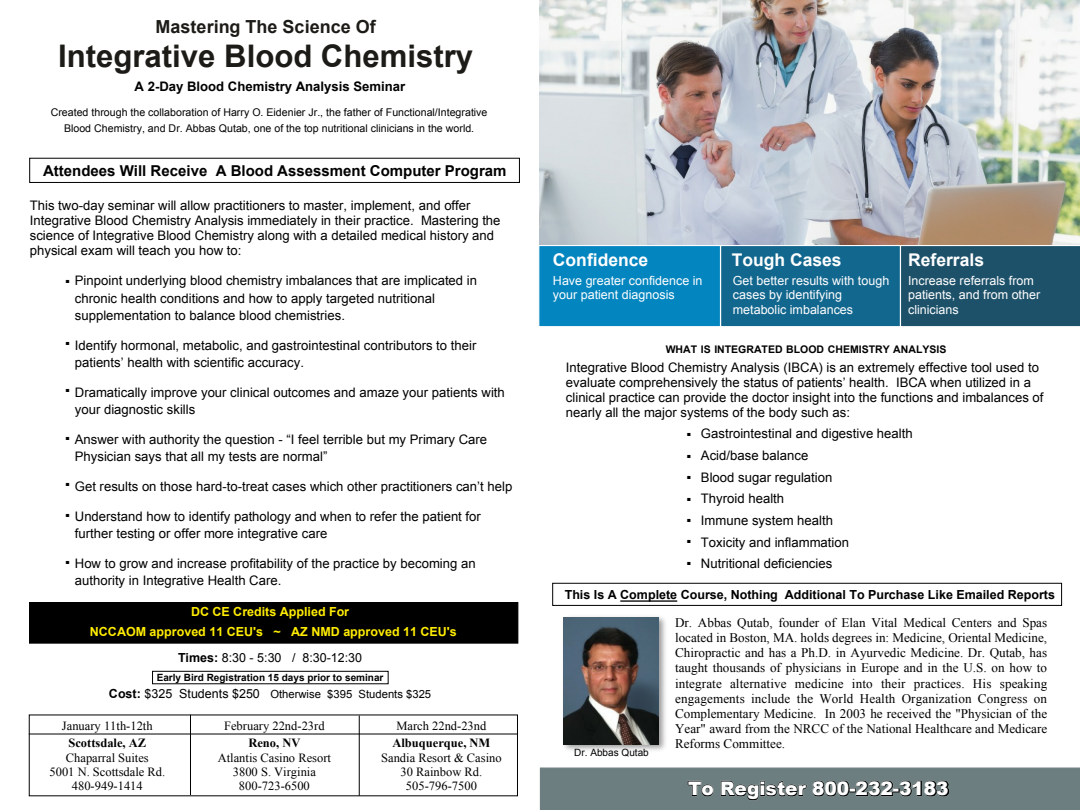
<style>
.page{position:relative;width:1080px;height:810px;background:#fff}
.page>*{position:absolute;margin:0;border:0;box-sizing:border-box;transform-origin:0 0}
.t1{font:700 31.12px "Arial";color:#1c1b17}
.t2{font:900 18.62px "Arial";color:#fff}
.t3{font:700 18px "Arial";color:#1c1b17}
.t4{font:700 17.5px "Arial";color:#fefefe}
.t5{font:700 15px "Arial";color:#000}
.t6{font:13.12px/17.2px "Arial";color:#000}
.t7{font:13.12px/15.1px "Times New Roman";color:#000;text-align:justify}
.t8{font:700 13.12px "Arial";color:#000}
.t9{font:12.5px/14.4px "Times New Roman";color:#000;text-align:center}
.t10{font:12.5px/14.4px "Arial";color:#fefefe}
.t11{font:700 12.5px "Arial";color:#000}
.t12{font:700 12.5px "Arial";color:#ffed00}
.t13{font:700 12.5px "Times New Roman";color:#000}
.t14{font:12.5px "Arial";color:#000}
.t15{font:11.25px "Arial";color:#000}
.t16{font:10.62px/16.2px "Arial";color:#000;text-align:center}
.t17{font:700 10.5px "Arial";color:#000}
.t18{font:700 10px "Arial";color:#000}
.t19{font:10px "Arial";color:#000}
.s1{font-weight:700}
.s2{font-weight:700;font-size:12.5px}
.s3{font-size:12.5px}
.s4{font-weight:900;font-size:15px}
</style>
<div class="page">
<div style="left:30px;top:602px;width:488px;height:42px;background:#000"></div>
<div style="left:540px;top:768px;width:540px;height:42px;background:#6c7e7f"></div>
<div style="left:538px;top:245px;width:183px;height:82px;background:#0385c0;border:1px solid #fefefe"></div>
<div style="left:720px;top:245px;width:184px;height:82px;background:#12678f;border:1px solid #fefefe"></div>
<div style="left:900px;top:245px;width:180px;height:82px;background:#1d516a"></div>
<hr style="left:620px;top:600px;width:57px;height:2px;background:#000">
<div style="left:552px;top:583px;width:510px;height:23px;border:1px solid #000"></div>
<div style="left:29px;top:158px;width:491px;height:25px;border:1px solid #000"></div>
<img style="left:540px;top:0;width:540px;height:245px">
<img style="left:563px;top:616px;width:103px;height:135px">
<img style="left:564px;top:618px;width:95px;height:126px">
<div style="left:152px;top:671px;width:236px;height:13px;border:1px solid #000"></div>
<img style="left:687px;top:774px;width:270px;height:31px">
<hr style="left:190px;top:715px;width:1px;height:80px;background:#000">
<hr style="left:359px;top:716px;width:1px;height:80px;background:#000">
<hr style="left:29px;top:734px;width:489px;height:1px;background:#000">
<h3 class="t3" style="left:156px;top:20px;width:222px">Mastering The Science Of</h3>
<h1 class="t1" style="left:58px;top:44px;width:417px">Integrative Blood Chemistry</h1>
<p class="t8" style="left:135px;top:81px;width:272px">A 2-Day Blood Chemistry Analysis Seminar</p>
<p class="t16" style="left:51px;top:105px;width:438px">Created through the collaboration of Harry O. Eidenier Jr., the father of Functional/Integrative<br>Blood Chemistry, and Dr. Abbas Qutab, one of the top nutritional clinicians in the world.</p>
<p class="t5" style="left:43px;top:165px;width:465px">Attendees Will Receive A Blood Assessment Computer Program</p>
<p class="t6" style="left:30px;top:199px;width:472px;line-height:15px">This two-day seminar will allow practitioners to master, implement, and offer Integrative Blood Chemistry Analysis immediately in their practice. Mastering the science of Integrative Blood Chemistry along with a detailed medical history and physical exam will teach you how to:</p>
<p class="t6" style="left:75px;top:273px;width:404px;text-indent:-10px"><sup>.</sup> Pinpoint underlying blood chemistry imbalances that are implicated in chronic health conditions and how to apply targeted nutritional supplementation to balance blood chemistries.</p>
<p class="t6" style="left:75px;top:338px;width:403px;text-indent:-10px"><sup>.</sup> Identify hormonal, metabolic, and gastrointestinal contributors to their patients’ health with scientific accuracy.</p>
<p class="t6" style="left:75px;top:385px;width:432px;text-indent:-10px"><sup>.</sup> Dramatically improve your clinical outcomes and amaze your patients with your diagnostic skills</p>
<p class="t6" style="left:75px;top:432px;width:414px;text-indent:-10px"><sup>.</sup> Answer with authority the question - “I feel terrible but my Primary Care<br>Physician says that all my tests are normal”</p>
<p class="t6" style="left:65px;top:479px;width:449px"><sup>.</sup> Get results on those hard-to-treat cases which other practitioners can’t help</p>
<p class="t6" style="left:75px;top:509px;width:408px;text-indent:-10px"><sup>.</sup> Understand how to identify pathology and when to refer the patient for further testing or offer more integrative care</p>
<p class="t6" style="left:75px;top:556px;width:402px;text-indent:-10px"><sup>.</sup> How to grow and increase profitability of the practice by becoming an authority in Integrative Health Care.</p>
<p class="t12" style="left:191px;top:607px;width:160px">DC CE Credits Applied For</p>
<p class="t12" style="left:90px;top:627px;width:368px">NCCAOM approved 11 CEU's ~ AZ NMD approved 11 CEU's</p>
<p class="t14" style="left:178px;top:653px;width:186px"><span class="s1">Times:</span> 8:30 - 5:30 / 8:30-12:30</p>
<p class="t18" style="left:157px;top:674px;width:228px">Early Bird Registration 15 days prior to seminar</p>
<p class="t15" style="left:109px;top:689px;width:324px"><span class="s2">Cost:</span> <span class="s3">$325 Students $250</span> Otherwise $395 Students $325</p>
<p class="t9" style="left:62px;top:719px;width:92px">January 11th-12th</p>
<p class="t13" style="left:68px;top:739px;width:79px">Scottsdale, AZ</p>
<p class="t9" style="left:49px;top:752px;width:117px">Chaparral Suites<br>5001 N. Scottsdale Rd.<br>480-949-1414</p>
<p class="t9" style="left:224px;top:719px;width:102px">February 22nd-23rd</p>
<p class="t13" style="left:248px;top:739px;width:54px">Reno, NV</p>
<p class="t9" style="left:218px;top:752px;width:115px">Atlantis Casino Resort<br>3800 S. Virginia<br>800-723-6500</p>
<p class="t9" style="left:396px;top:719px;width:92px">March 22nd-23nd</p>
<p class="t13" style="left:392px;top:739px;width:99px">Albuquerque, NM</p>
<p class="t9" style="left:381px;top:752px;width:122px">Sandia Resort &amp; Casino<br>30 Rainbow Rd.<br>505-796-7500</p>
<h3 class="t4" style="left:553px;top:254px;width:97px">Confidence</h3>
<h3 class="t4" style="left:732px;top:254px;width:111px">Tough Cases</h3>
<h3 class="t4" style="left:908px;top:254px;width:77px">Referrals</h3>
<p class="t10" style="left:733px;top:275px;width:158px">Get better results with tough cases by identifying metabolic imbalances</p>
<p class="t10" style="left:553px;top:275px;width:151px">Have greater confidence in your patient diagnosis</p>
<p class="t10" style="left:908px;top:275px;width:134px">Increase referrals from patients, and from other clinicians</p>
<p class="t17" style="left:666px;top:346px;width:282px">WHAT IS INTEGRATED BLOOD CHEMISTRY ANALYSIS</p>
<p class="t6" style="left:566px;top:361px;width:479px;line-height:15px">Integrative Blood Chemistry Analysis (IBCA) is an extremely effective tool used to evaluate comprehensively the status of patients’ health. IBCA when utilized in a clinical practice can provide the doctor insight into the functions and imbalances of nearly all the major systems of the body such as:</p>
<p class="t6" style="left:687px;top:424px;width:228px;line-height:21.6px"><span class="s4">.</span> Gastrointestinal and digestive health <sup>.</sup> Acid/base balance<br><sup>.</sup> Blood sugar regulation<br><sup>.</sup> Thyroid health<br><sup>.</sup> Immune system health<br><sup>.</sup> Toxicity and inflammation<br><sup>.</sup> Nutritional deficiencies</p>
<p class="t11" style="left:565px;top:590px;width:492px">This Is A Complete Course, Nothing Additional To Purchase Like Emailed Reports</p>
<p class="t19" style="left:574px;top:749px;width:76px">Dr. Abbas Qutab</p>
<p class="t7" style="left:675px;top:617px;width:374px">Dr. Abbas Qutab, founder of Elan Vital Medical Centers and Spas located in Boston, MA. holds degrees in: Medicine, Oriental Medicine, Chiropractic and has a Ph.D. in Ayurvedic Medicine. Dr. Qutab, has taught thousands of physicians in Europe and in the U.S. on how to integrate alternative medicine into their practices. His speaking engagements include the World Health Organization Congress on Complementary Medicine. In 2003 he received the "Physician of the Year" award from the NRCC of the National Healthcare and Medicare Reforms Committee.</p>
<h2 class="t2" style="left:688px;top:782px;width:262px">To Register 800-232-3183</h2>
</div>
